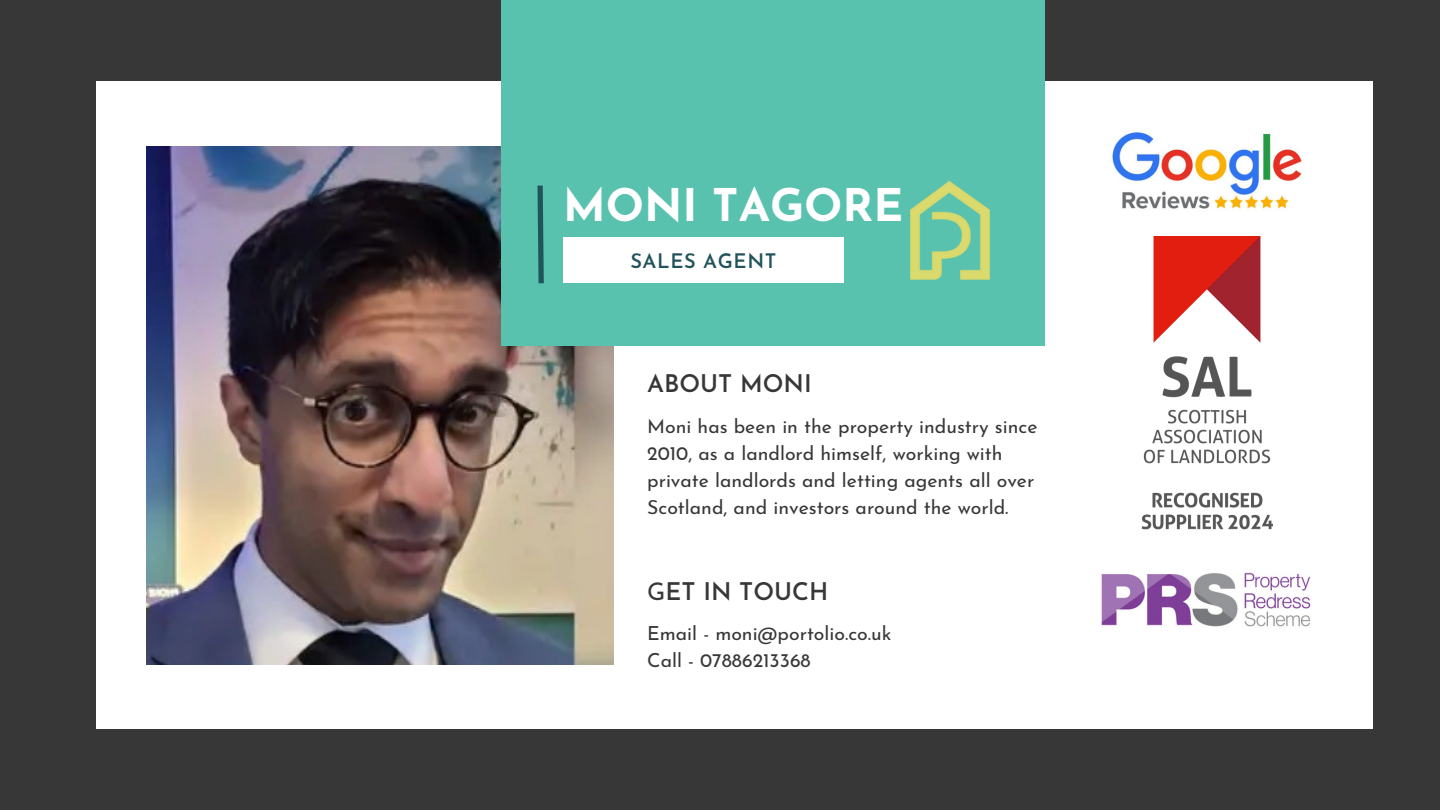
<style>
.page{position:relative;width:1440px;height:810px;background:#373737}
.page>*{position:absolute;margin:0;border:0;box-sizing:border-box;transform-origin:0 0}
.t1{font:700 45px "Josefin Sans";color:#fff}
.t2{font:600 24.3px "Josefin Sans";color:#373737}
.t3{font:600 20px "Josefin Sans";letter-spacing:.03em;color:#20535a}
.t4{font:19.4px/27px "Josefin Sans";color:#373737}
.s1{font-weight:400}
</style>
<div class="page">
<div style="left:96px;top:82px;width:1277px;height:647px;background:#fff"></div>
<img style="left:147px;top:147px;width:467px;height:517px">
<div style="left:502px;top:0;width:543px;height:346px;background:#59c2af"></div>
<div style="left:563px;top:238px;width:281px;height:45px;background:#fff"></div>
<img style="left:910px;top:180px;width:80px;height:100px">
<img style="left:1111px;top:132px;width:191px;height:77px">
<img style="left:1101px;top:572px;width:210px;height:55px">
<svg style="left:537px;top:185px;width:7px;height:99px"></svg>
<img style="left:1141px;top:237px;width:132px;height:293px">
<p class="t1" style="left:563px;top:187px;width:342px">MONI TAGORE</p>
<p class="t3" style="left:630px;top:253px;width:148px">SALES AGENT</p>
<h1 class="t2" style="left:647px;top:374px;width:166px">ABOUT MONI</h1>
<p class="t4" style="left:647px;top:415px;width:392px">Moni has been in the property industry since 2010, as a landlord himself, working with private landlords and letting agents all over Scotland, and investors around the world.</p>
<h4 class="t2" style="left:647px;top:581px;width:183px"><span class="s1">G</span>ET IN TOUCH</h4>
<h2 class="t4" style="left:647px;top:622px;width:246px">Email - moni@portolio.co.uk</h2>
<p class="t4" style="left:647px;top:649px;width:165px">Call - 07886213368</p>
</div>
